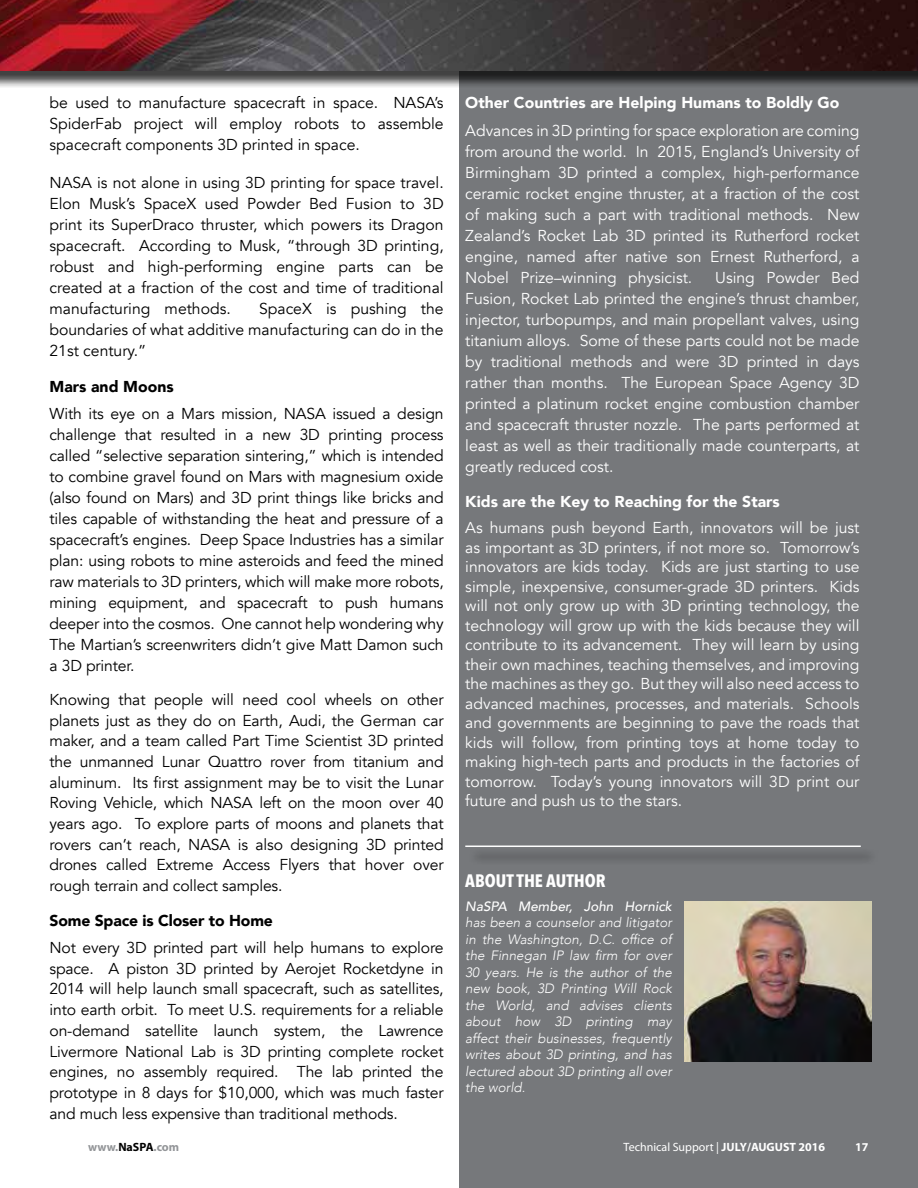
<style>
.page{position:relative;width:918px;height:1188px;background:#fff}
.page>*{position:absolute;margin:0;border:0;box-sizing:border-box;transform-origin:0 0}
.t1{font:700 18px "Avenir Next Condensed";color:#fff}
.t2{font:15.75px/21px "Avenir";letter-spacing:-.005em;color:#000;text-align:justify}
.t3{font:15.75px/21px "Avenir";color:#fff;text-align:justify}
.t4{font:900 15.75px "Avenir";color:#fff}
.t5{font:900 15.75px "Avenir";letter-spacing:-.01em;color:#000}
.t6{font:italic 300 13.5px/16.5px "Avenir";color:#fff;text-align:justify}
.t7{font:italic 500 13.5px "Avenir";color:#fff}
.t8{font:12px "Myriad Pro";color:#fff}
.t9{font:700 12px "Myriad Pro";color:#939598}
.t10{font:700 12px "Myriad Pro";color:#fff}
.s1{color:#000}
.s2{font-weight:700}
</style>
<div class="page">
<div style="left:459px;top:37px;width:459px;height:1151px;background:#76787b"></div>
<div style="left:0;top:0;width:918px;height:90px;background:#000;opacity:.75"></div>
<img style="left:0;top:0;width:918px;height:71px">
<div style="left:469px;top:848px;width:409px;height:18px;background:#6e7072"></div>
<hr style="left:465px;top:846px;width:396px;height:1px;background:#fff">
<img style="left:685px;top:902px;width:187px;height:160px">
<p class="t2" style="left:50px;top:93px;width:396px">be used to manufacture spacecraft in space. NASA’s SpiderFab project will employ robots to assemble spacecraft components 3D printed in space.</p>
<p class="t2" style="left:50px;top:172px;width:396px">NASA is not alone in using 3D printing for space travel.<br>Elon Musk’s SpaceX used Powder Bed Fusion to 3D print its SuperDraco thruster, which powers its Dragon spacecraft. According to Musk, “through 3D printing, robust and high-performing engine parts can be created at a fraction of the cost and time of traditional manufacturing methods.</p>
<p class="t2" style="left:50px;top:298px;width:396px;text-indent:210px">SpaceX is pushing the boundaries of what additive manufacturing can do in the 21st century.”</p>
<p class="t5" style="left:50px;top:373px;width:126px">Mars and Moons</p>
<p class="t2" style="left:50px;top:404px;width:396px">With its eye on a Mars mission, NASA issued a design challenge that resulted in a new 3D printing process called “selective separation sintering,” which is intended to combine gravel found on Mars with magnesium oxide (also found on Mars) and 3D print things like bricks and tiles capable of withstanding the heat and pressure of a spacecraft’s engines. Deep Space Industries has a similar plan: using robots to mine asteroids and feed the mined raw materials to 3D printers, which will make more robots, mining equipment, and spacecraft to push humans deeper into the cosmos. One cannot help wondering why The Martian’s screenwriters didn’t give Matt Damon such a 3D printer.</p>
<p class="t2" style="left:50px;top:689px;width:396px">Knowing that people will need cool wheels on other planets just as they do on Earth, Audi, the German car maker, and a team called Part Time Scientist 3D printed the unmanned Lunar Quattro rover from titanium and aluminum. Its first assignment may be to visit the Lunar Roving Vehicle, which NASA left on the moon over 40 years ago. To explore parts of moons and planets that rovers can’t reach, NASA is also designing 3D printed drones called Extreme Access Flyers that hover over rough terrain and collect samples.</p>
<p class="t5" style="left:50px;top:907px;width:225px">Some Space is Closer to Home</p>
<p class="t2" style="left:50px;top:938px;width:396px">Not every 3D printed part will help humans to explore space. A piston 3D printed by Aerojet Rocketdyne in 2014 will help launch small spacecraft, such as satellites, into earth orbit. To meet U.S. requirements for a reliable on-demand satellite launch system, the Lawrence Livermore National Lab is 3D printing complete rocket engines, no assembly required. The lab printed the prototype in 8 days for $10,000, which was much faster and much less expensive than traditional methods.</p>
<p class="t4" style="left:465px;top:89px;width:376px">Other Countries are Helping Humans to Boldly Go</p>
<p class="t3" style="left:465px;top:120px;width:396px">Advances in 3D printing for space exploration are coming from around the world. In 2015, England’s University of Birmingham 3D printed a complex, high-performance ceramic rocket engine thruster, at a fraction of the cost of making such a part with traditional methods. New Zealand’s Rocket Lab 3D printed its Rutherford rocket engine, named after native son Ernest Rutherford, a Nobel Prize–winning physicist.</p>
<p class="t3" style="left:465px;top:267px;width:396px;text-indent:250px">Using Powder Bed Fusion, Rocket Lab printed the engine’s thrust chamber, injector, turbopumps, and main propellant valves, using titanium alloys. Some of these parts could not be made by traditional methods and were 3D printed in days rather than months. The European Space Agency 3D printed a platinum rocket engine combustion chamber and spacecraft thruster nozzle. The parts performed at least as well as their traditionally made counterparts, at greatly reduced cost.</p>
<p class="t4" style="left:465px;top:488px;width:316px">Kids are the Key to Reaching for the Stars</p>
<p class="t3" style="left:465px;top:518px;width:396px;line-height:19.5px">As humans push beyond Earth, innovators will be just as important as 3D printers, if not more so. Tomorrow’s innovators are kids today. Kids are just starting to use simple, inexpensive, consumer-grade 3D printers. Kids will not only grow up with 3D printing technology, the technology will grow up with the kids because they will contribute to its advancement. They will learn by using their own machines, teaching themselves, and improving the machines as they go. But they will also need access to advanced machines, processes, and materials. Schools and governments are beginning to pave the roads that kids will follow, from printing toys at home today to making high-tech parts and products in the factories of tomorrow. Today’s young innovators will 3D print our future and push us to the stars.</p>
<p class="t1" style="left:465px;top:869px;width:142px">ABOUT THE AUTHOR</p>
<p class="t7" style="left:465px;top:898px;width:208px">NaSPA Member, John Hornick</p>
<p class="t6" style="left:465px;top:914px;width:208px">has been a counselor and litigator in the Washington, D.C. office of the Finnegan IP law firm for over 30 years. He is the author of the new book, 3D Printing Will Rock the World, and advises clients about how 3D printing may affect their businesses, frequently writes about 3D printing, and has lectured about 3D printing all over the world.</p>
<p class="t9" style="left:88px;top:1140px;width:93px">www.<span class="s1">NaSPA</span>.com</p>
<p class="t8" style="left:624px;top:1140px;width:203px">Technical Support | <span class="s2">JULY/AUGUST 2016</span></p>
<p class="t10" style="left:855px;top:1140px;width:15px">17</p>
</div>
